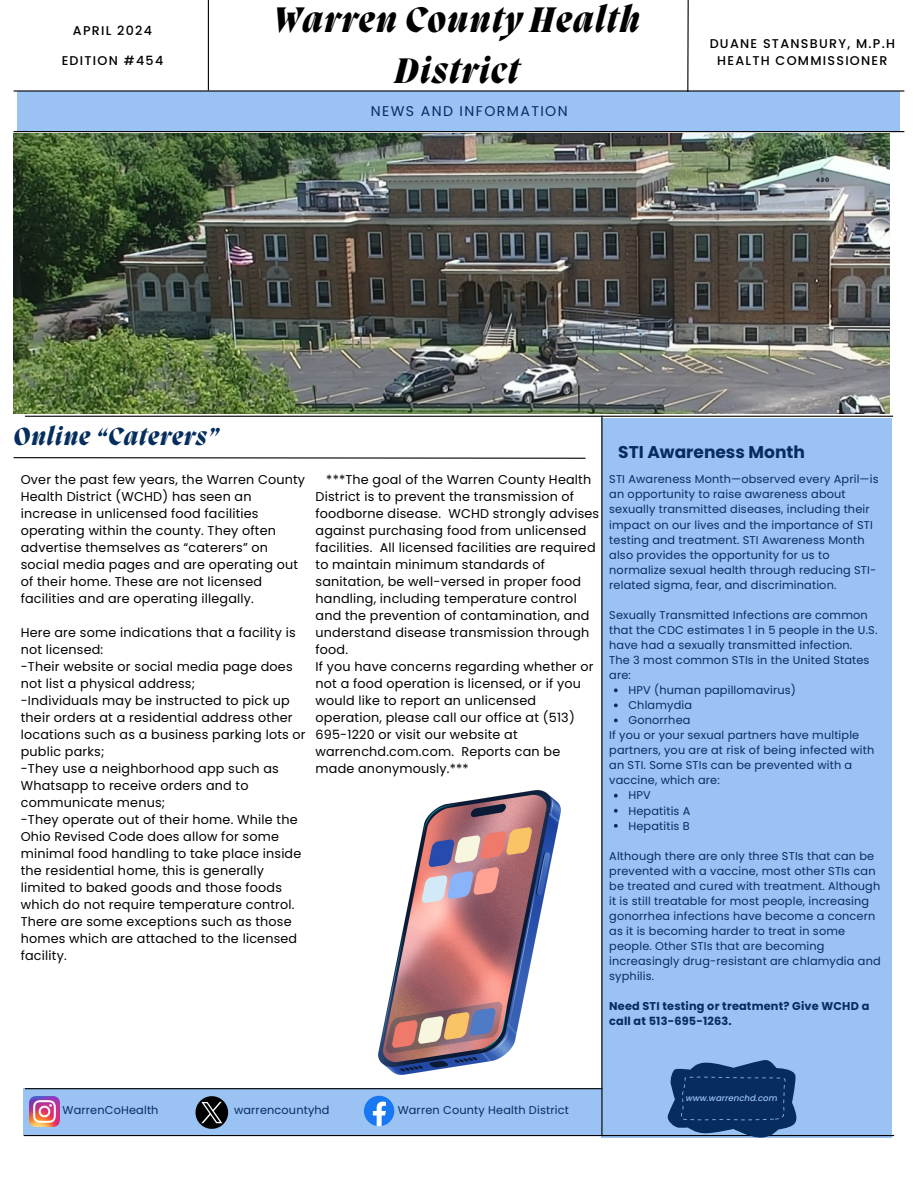
<style>
.page{position:relative;width:918px;height:1188px;background:#fff}
.page>*{position:absolute;margin:0;border:0;box-sizing:border-box;transform-origin:0 0}
.t1{font:italic 800 36.45px/50.7px "Migra";letter-spacing:.04em;color:#000;text-align:center}
.t2{font:italic 800 25.35px "Migra";letter-spacing:.04em;color:#052d5d}
.t3{font:700 16.95px "Poppins";color:#052d5d}
.t4{font:14.1px "Poppins";letter-spacing:.1em;color:#052d5d}
.t5{font:12.75px/17px "Poppins";letter-spacing:.015em;color:#000}
.t6{font:500 12.75px/17px "Poppins";letter-spacing:.1em;color:#000;text-align:center}
.t7{font:11.25px/15px "Poppins";letter-spacing:.015em;color:#052d5d}
.t8{font:700 11.25px/15px "Poppins";letter-spacing:.015em;color:#052d5d}
.t9{font:italic 500 8.4px "Poppins";letter-spacing:.01em;color:#9ac3f4}
</style>
<div class="page">
<div style="left:17px;top:92px;width:883px;height:40px;background:#9ac3f4"></div>
<hr style="left:14px;top:90px;width:890px;height:2px;background:#000">
<hr style="left:208px;top:0;width:1px;height:90px;background:#000">
<hr style="left:687px;top:0;width:2px;height:92px;background:#000">
<hr style="left:14px;top:131px;width:890px;height:1px;background:#000">
<div style="left:601px;top:418px;width:291px;height:720px;background:#9ac3f4"></div>
<div style="left:23px;top:1088px;width:579px;height:48px;background:#9ac3f4"></div>
<hr style="left:24px;top:1135px;width:870px;height:1px;background:#000">
<hr style="left:25px;top:1088px;width:577px;height:1px;background:#000">
<hr style="left:601px;top:416px;width:2px;height:720px;background:#000">
<hr style="left:25px;top:416px;width:868px;height:1px;background:#000">
<img style="left:14px;top:134px;width:876px;height:280px">
<img style="left:29px;top:1096px;width:31px;height:31px">
<svg style="left:364px;top:1096px;width:30px;height:30px"></svg>
<svg style="left:13px;top:457px;width:573px;height:2px"></svg>
<svg style="left:667px;top:1060px;width:132px;height:78px"></svg>
<svg style="left:196px;top:1096px;width:32px;height:33px"></svg>
<img style="left:378px;top:791px;width:183px;height:283px">
<svg style="left:614px;top:688px;width:4px;height:4px"></svg>
<svg style="left:614px;top:704px;width:4px;height:3px"></svg>
<svg style="left:614px;top:719px;width:4px;height:3px"></svg>
<svg style="left:614px;top:794px;width:4px;height:4px"></svg>
<svg style="left:614px;top:809px;width:4px;height:4px"></svg>
<svg style="left:614px;top:824px;width:4px;height:4px"></svg>
<h6 class="t6" style="left:73px;top:22px;width:81px">APRIL 2024</h6>
<h6 class="t6" style="left:62px;top:52px;width:103px">EDITION #454</h6>
<p class="t1" style="left:274px;top:-3px;width:368px">Warren County Health<br>District</p>
<h2 class="t4" style="left:371px;top:101px;width:198px">NEWS AND INFORMATION</h2>
<h6 class="t6" style="left:710px;top:35px;width:187px">DUANE STANSBURY, M.P.H<br>HEALTH COMMISSIONER</h6>
<p class="t2" style="left:14px;top:424px;width:207px">Online “Caterers”</p>
<p class="t5" style="left:21px;top:471px;width:286px">Over the past few years, the Warren County Health District (WCHD) has seen an increase in unlicensed food facilities operating within the county. They often advertise themselves as “caterers” on social media pages and are operating out of their home. These are not licensed facilities and are operating illegally.</p>
<p class="t5" style="left:21px;top:624px;width:287px">Here are some indications that a facility is not licensed:<br>-Their website or social media page does not list a physical address;<br>-Individuals may be instructed to pick up their orders at a residential address other locations such as a business parking lots or public parks;<br>-They use a neighborhood app such as Whatsapp to receive orders and to communicate menus;<br>-They operate out of their home. While the Ohio Revised Code does allow for some minimal food handling to take place inside the residential home, this is generally limited to baked goods and those foods which do not require temperature control.<br>There are some exceptions such as those homes which are attached to the licensed facility.</p>
<p class="t5" style="left:316px;top:471px;width:285px;text-indent:11px">***The goal of the Warren County Health District is to prevent the transmission of foodborne disease. WCHD strongly advises against purchasing food from unlicensed facilities. All licensed facilities are required to maintain minimum standards of sanitation, be well-versed in proper food handling, including temperature control and the prevention of contamination, and understand disease transmission through food.<br>If you have concerns regarding whether or not a food operation is licensed, or if you would like to report an unlicensed operation, please call our office at (513)<br>695-1220 or visit our website at warrenchd.com.com. Reports can be made anonymously.***</p>
<p class="t3" style="left:618px;top:440px;width:188px">STI Awareness Month</p>
<p class="t7" style="left:609px;top:472px;width:271px">STI Awareness Month—observed every April—is an opportunity to raise awareness about sexually transmitted diseases, including their impact on our lives and the importance of STI testing and treatment. STI Awareness Month also provides the opportunity for us to normalize sexual health through reducing STI&shy;related sigma, fear, and discrimination.</p>
<p class="t7" style="left:609px;top:607px;width:270px">Sexually Transmitted Infections are common that the CDC estimates 1 in 5 people in the U.S. have had a sexually transmitted infection.</p>
<p class="t7" style="left:609px;top:653px;width:262px">The 3 most common STIs in the United States are:</p>
<p class="t7" style="left:628px;top:683px;width:169px">HPV (human papillomavirus)</p>
<p class="t7" style="left:628px;top:698px;width:65px">Chlamydia</p>
<p class="t7" style="left:628px;top:713px;width:64px">Gonorrhea</p>
<p class="t7" style="left:609px;top:728px;width:267px">If you or your sexual partners have multiple partners, you are at risk of being infected with an STI. Some STIs can be prevented with a vaccine, which are:</p>
<p class="t7" style="left:628px;top:788px;width:24px">HPV</p>
<p class="t7" style="left:628px;top:803px;width:64px">Hepatitis A</p>
<p class="t7" style="left:628px;top:818px;width:63px">Hepatitis B</p>
<p class="t7" style="left:609px;top:848px;width:273px">Although there are only three STIs that can be prevented with a vaccine, most other STIs can be treated and cured with treatment. Although it is still treatable for most people, increasing gonorrhea infections have become a concern as it is becoming harder to treat in some people. Other STIs that are becoming increasingly drug-resistant are chlamydia and syphilis.</p>
<p class="t8" style="left:609px;top:999px;width:262px">Need STI testing or treatment? Give WCHD a call at 513-695-1263.</p>
<h3 class="t7" style="left:63px;top:1102px;width:97px">WarrenCoHealth</h3>
<p class="t7" style="left:234px;top:1103px;width:97px">warrencountyhd</p>
<h5 class="t7" style="left:398px;top:1102px;width:173px">Warren County Health District</h5>
<h4 class="t9" style="left:686px;top:1093px;width:93px">www.warrenchd.com</h4>
</div>
